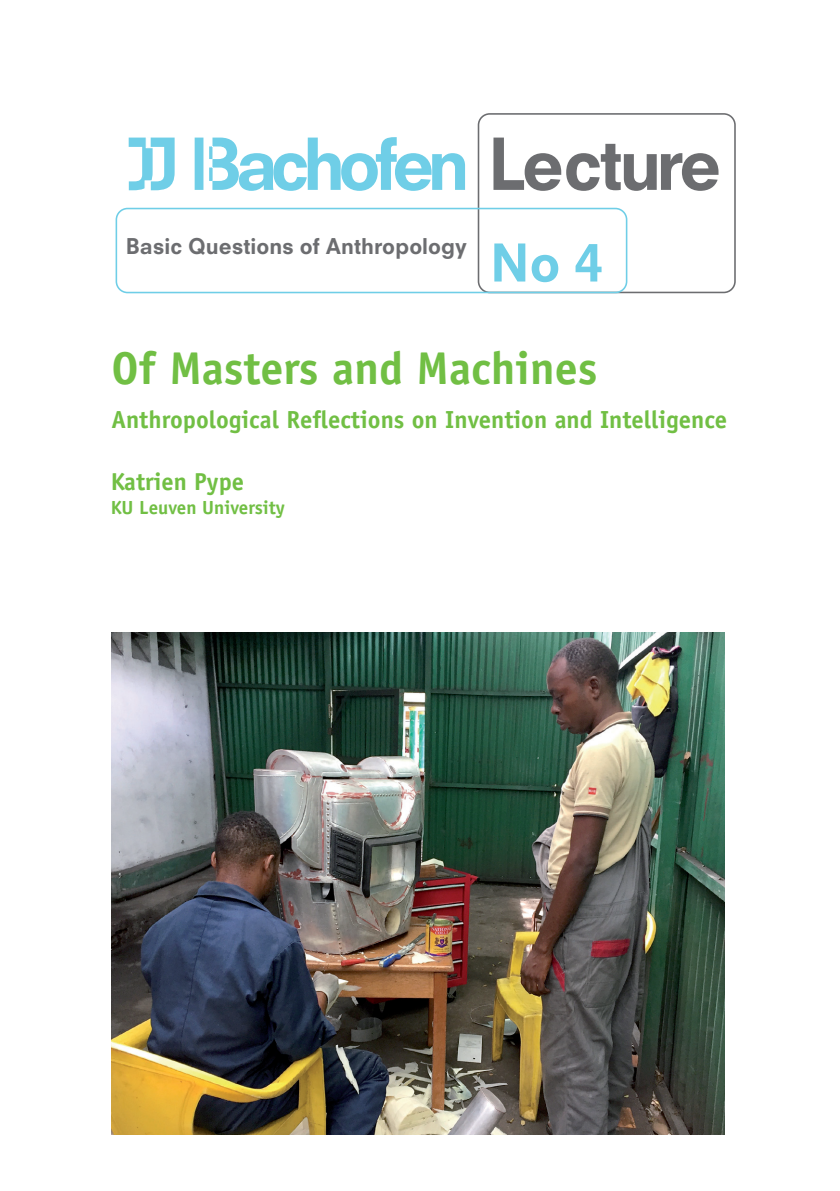
<style>
.page{position:relative;width:840px;height:1191px;background:#fff}
.page>*{position:absolute;margin:0;border:0;box-sizing:border-box;transform-origin:0 0}
.t1{font:800 50.6px "Neuzeit S";color:#6fcee7}
.t2{font:700 46px "Officina Sans";color:#71bf44}
.t3{font:700 24.8px "Officina Sans";color:#71bf44}
.t4{font:700 24.4px "Officina Sans";color:#71bf44}
.t5{font:800 21.2px "Neuzeit S";color:#6c6d70}
.t6{font:700 19px "Officina Sans";color:#71bf44}
</style>
<div class="page">
<svg style="left:129px;top:137px;width:45px;height:54px"></svg>
<svg style="left:194px;top:137px;width:271px;height:54px"></svg>
<svg style="left:493px;top:138px;width:225px;height:53px"></svg>
<div style="left:477px;top:113px;width:258px;height:180px;border:2px solid #6c6d70;border-radius:11px"></div>
<div style="left:115px;top:208px;width:512px;height:85px;border:2px solid #6fcee7;border-radius:11px"></div>
<img style="left:111px;top:632px;width:613px;height:502px">
<p class="t5" style="left:126px;top:233px;width:342px">Basic Questions of Anthropology</p>
<h1 class="t1" style="left:490px;top:232px;width:114px">No 4</h1>
<h2 class="t2" style="left:111px;top:340px;width:487px">Of Masters and Machines</h2>
<p class="t3" style="left:111px;top:404px;width:617px">Anthropological Reflections on Invention and Intelligence</p>
<p class="t4" style="left:111px;top:467px;width:135px">Katrien Pype</p>
<p class="t6" style="left:111px;top:496px;width:176px">KU Leuven University</p>
</div>
